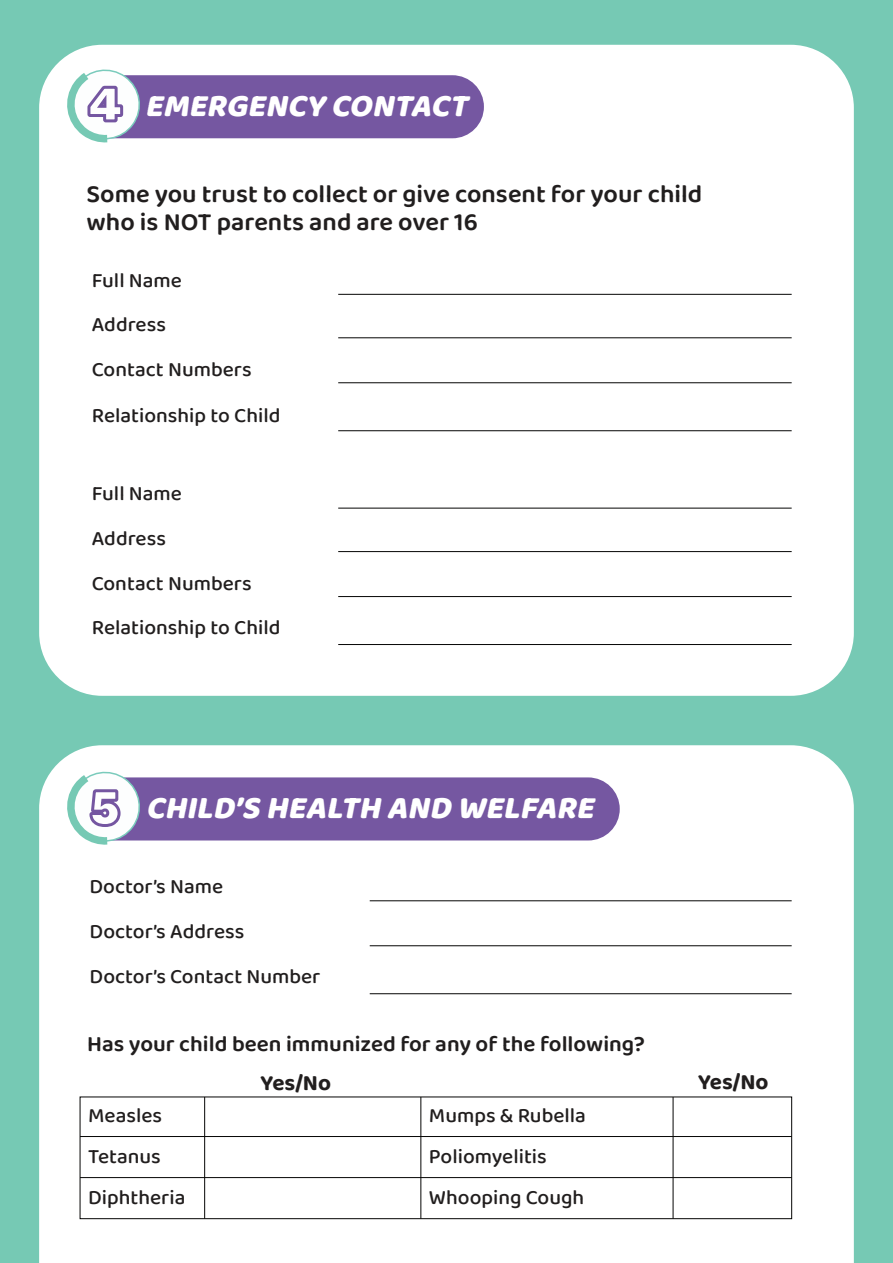
<style>
.page{position:relative;width:893px;height:1263px;background:#76c9b4}
.page>*{position:absolute;margin:0;border:0;box-sizing:border-box;transform-origin:0 0}
.t1{font:italic 800 32.4px "Baloo Paaji 2";color:#fff}
.t2{font:600 25.5px/28.8px "Baloo Paaji 2";color:#211e1e}
.t3{font:600 22.5px "Baloo Paaji 2";color:#211e1e}
.t4{font:700 22.5px "Baloo Paaji 2";color:#211e1e}
.t5{font:500 21px/44.5px "Baloo Paaji 2";color:#211e1e}
.s1{font-family:"Rubik";font-weight:900;font-style:normal;font-size:48px}
.s2{font-family:"Rubik";font-weight:900;font-style:normal;font-size:48.75px}
</style>
<div class="page">
<div style="left:39px;top:45px;width:815px;height:651px;background:#fff;border-radius:63px"></div>
<div style="left:39px;top:745px;width:815px;height:518px;background:#fff"></div>
<hr style="left:338px;top:508px;width:454px;height:1px;background:#050504">
<hr style="left:338px;top:551px;width:454px;height:1px;background:#050504">
<hr style="left:338px;top:596px;width:454px;height:1px;background:#050504">
<hr style="left:338px;top:644px;width:454px;height:1px;background:#050504">
<hr style="left:370px;top:900px;width:422px;height:1px;background:#050504">
<hr style="left:370px;top:945px;width:422px;height:1px;background:#050504">
<hr style="left:370px;top:993px;width:422px;height:1px;background:#050504">
<hr style="left:338px;top:294px;width:454px;height:1px;background:#050504">
<hr style="left:338px;top:337px;width:454px;height:1px;background:#050504">
<hr style="left:338px;top:382px;width:454px;height:1px;background:#050504">
<hr style="left:338px;top:430px;width:454px;height:1px;background:#050504">
<svg style="left:67px;top:69px;width:417px;height:74px"></svg>
<div style="left:80px;top:1096px;width:712px;height:123px;border:1px solid #050504"></div>
<hr style="left:80px;top:1177px;width:712px;height:1px;background:#050504">
<hr style="left:80px;top:1136px;width:712px;height:1px;background:#050504">
<hr style="left:673px;top:1097px;width:1px;height:122px;background:#050504">
<hr style="left:420px;top:1097px;width:1px;height:122px;background:#050504">
<hr style="left:204px;top:1097px;width:1px;height:122px;background:#050504">
<svg style="left:59px;top:768px;width:561px;height:80px;background:#9d8abd"></svg>
<h1 class="t1" style="left:88px;top:86px;width:392px"><span class="s1">4</span> EMERGENCYCONTACT</h1>
<p class="t2" style="left:87px;top:178px;width:617px">Some you trust to collect or give consent for your child who is NOT parents and are over 16</p>
<p class="t5" style="left:92px;top:257px;width:190px;line-height:45.2px">Full Name<br>Address<br>Contact Numbers<br>Relationship to Child</p>
<p class="t5" style="left:92px;top:471px;width:190px">Full Name<br>Address<br>Contact Numbers<br>Relationship to Child</p>
<h1 class="t1" style="left:90px;top:788px;width:516px"><span class="s2">5</span> CHILD’SHEALTH AND WELFARE</h1>
<p class="t5" style="left:89px;top:864px;width:232px">Doctor’s Name<br>Doctor’s Address<br>Doctor’s Contact Number</p>
<p class="t3" style="left:87px;top:1030px;width:559px">Has your child been immunized for any of the following?</p>
<p class="t4" style="left:261px;top:1069px;width:72px">Yes/No</p>
<p class="t4" style="left:698px;top:1068px;width:72px">Yes/No</p>
<p class="t5" style="left:88px;top:1093px;width:75px">Measles</p>
<p class="t5" style="left:429px;top:1093px;width:159px">Mumps &amp; Rubella</p>
<p class="t5" style="left:88px;top:1135px;width:99px;line-height:41px">Tetanus<br>Diphtheria</p>
<p class="t5" style="left:429px;top:1133px;width:119px">Poliomyelitis</p>
<p class="t5" style="left:429px;top:1174px;width:157px">Whooping Cough</p>
</div>
